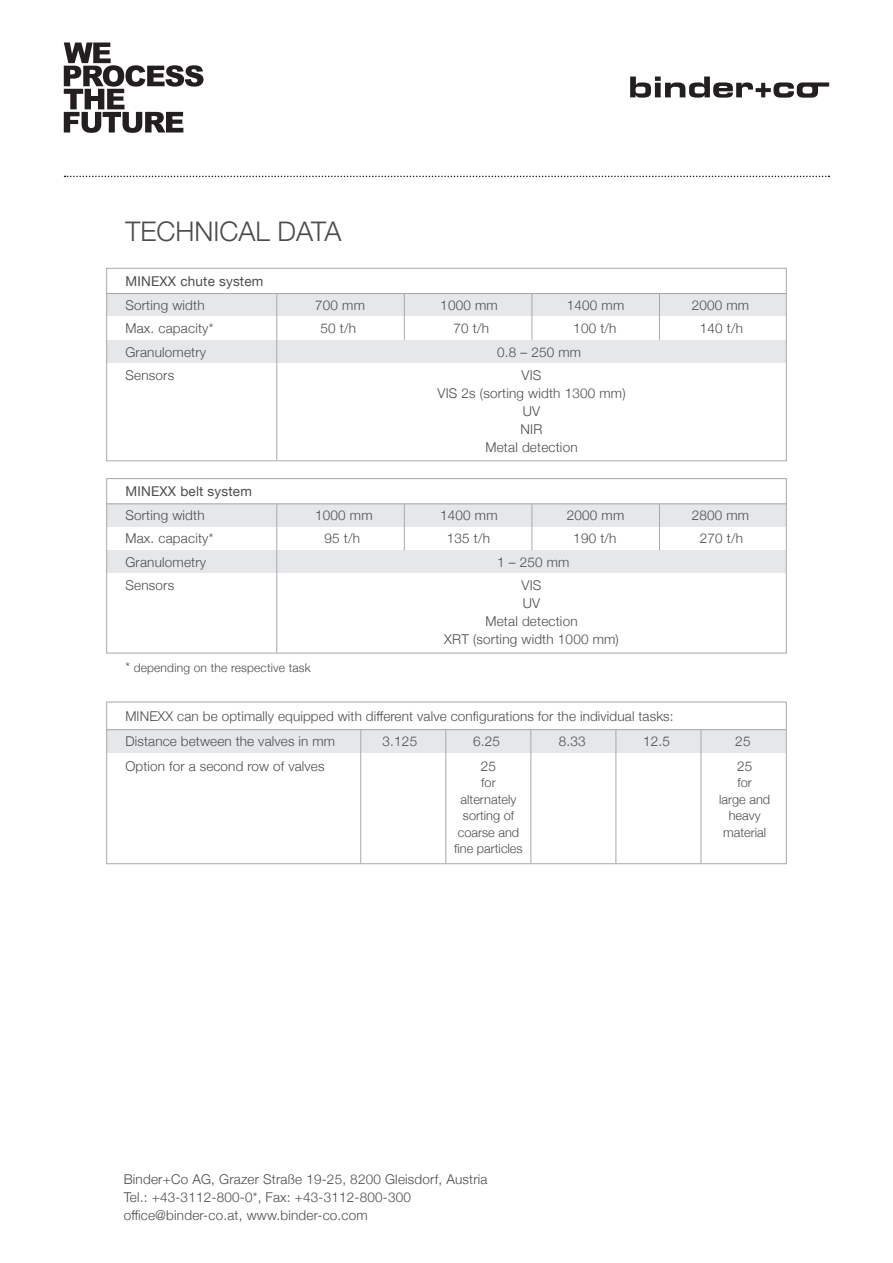
<style>
.page{position:relative;width:893px;height:1263px;background:#fff}
.page>*{position:absolute;margin:0;border:0;box-sizing:border-box;transform-origin:0 0}
.t1{font:300 27px "Helvetica Neue";color:#4b4c4d}
.t2{font:300 13.5px/18px "Helvetica Neue";letter-spacing:.015em;color:#4b4c4d}
.t3{font:13.5px "Helvetica Neue";letter-spacing:.015em;color:#4b4c4d}
.t4{font:300 12.75px/16.5px "Helvetica Neue";color:#4b4c4d;text-align:center}
.t5{font:300 12px "Helvetica Neue";letter-spacing:.015em;color:#4b4c4d}
.s1{font-size:13.5px}
</style>
<div class="page">
<svg style="left:630px;top:77px;width:199px;height:21px"></svg>
<svg style="left:64px;top:43px;width:140px;height:90px"></svg>
<svg style="left:65px;top:176px;width:764px;height:1px"></svg>
<div style="left:106px;top:293px;width:680px;height:24px;background:#e6e7e9"></div>
<div style="left:106px;top:504px;width:680px;height:23px;background:#e6e7e9"></div>
<div style="left:106px;top:340px;width:680px;height:23px;background:#e6e7e9"></div>
<div style="left:106px;top:550px;width:680px;height:24px;background:#e6e7e9"></div>
<div style="left:106px;top:729px;width:680px;height:24px;background:#e6e7e9"></div>
<hr style="left:360px;top:730px;width:1px;height:133px;background:#a8a9ad">
<hr style="left:445px;top:730px;width:1px;height:133px;background:#a8a9ad">
<hr style="left:530px;top:730px;width:1px;height:133px;background:#a8a9ad">
<hr style="left:615px;top:730px;width:1px;height:133px;background:#a8a9ad">
<hr style="left:701px;top:730px;width:1px;height:133px;background:#a8a9ad">
<div style="left:106px;top:268px;width:681px;height:193px;border:1px solid #a8a9ad"></div>
<div style="left:106px;top:478px;width:681px;height:175px;border:1px solid #a8a9ad"></div>
<div style="left:106px;top:702px;width:681px;height:162px;border:1px solid #a8a9ad"></div>
<hr style="left:276px;top:294px;width:1px;height:166px;background:#a8a9ad">
<hr style="left:276px;top:504px;width:1px;height:149px;background:#a8a9ad">
<hr style="left:404px;top:294px;width:1px;height:46px;background:#a8a9ad">
<hr style="left:404px;top:504px;width:1px;height:46px;background:#a8a9ad">
<hr style="left:531px;top:294px;width:1px;height:46px;background:#a8a9ad">
<hr style="left:531px;top:504px;width:1px;height:46px;background:#a8a9ad">
<hr style="left:659px;top:294px;width:1px;height:46px;background:#a8a9ad">
<hr style="left:659px;top:504px;width:1px;height:46px;background:#a8a9ad">
<hr style="left:106px;top:293px;width:681px;height:1px;background:#a8a9ad">
<hr style="left:106px;top:503px;width:681px;height:1px;background:#a8a9ad">
<hr style="left:106px;top:729px;width:681px;height:1px;background:#a8a9ad">
<h1 class="t1" style="left:126px;top:209px;width:217px">TECHNICAL DATA</h1>
<p class="t3" style="left:125px;top:271px;width:139px">MINEXX chute system</p>
<p class="t2" style="left:125px;top:295px;width:81px">Sorting width</p>
<p class="t2" style="left:315px;top:295px;width:51px">700 mm</p>
<p class="t2" style="left:440px;top:295px;width:59px">1000 mm</p>
<p class="t2" style="left:567px;top:295px;width:59px">1400 mm</p>
<p class="t2" style="left:692px;top:295px;width:59px">2000 mm</p>
<p class="t2" style="left:125px;top:318px;width:89px">Max. capacity*</p>
<p class="t2" style="left:320px;top:318px;width:37px">50 t/h</p>
<p class="t2" style="left:453px;top:318px;width:37px">70 t/h</p>
<p class="t2" style="left:573px;top:318px;width:45px">100 t/h</p>
<p class="t2" style="left:700px;top:318px;width:45px">140 t/h</p>
<p class="t2" style="left:125px;top:342px;width:82px">Granulometry</p>
<p class="t2" style="left:497px;top:342px;width:86px">0.8 – 250 mm</p>
<p class="t2" style="left:125px;top:365px;width:50px">Sensors</p>
<p class="t3" style="left:125px;top:481px;width:128px">MINEXX belt system</p>
<p class="t2" style="left:437px;top:365px;width:190px;text-align:center">VIS<br>VIS 2s (sorting width 1300 mm)<br>UV<br>NIR<br>Metal detection</p>
<p class="t2" style="left:125px;top:505px;width:81px">Sorting width</p>
<p class="t2" style="left:315px;top:505px;width:59px">1000 mm</p>
<p class="t2" style="left:440px;top:505px;width:59px">1400 mm</p>
<p class="t2" style="left:567px;top:505px;width:59px">2000 mm</p>
<p class="t2" style="left:692px;top:505px;width:59px">2800 mm</p>
<p class="t2" style="left:125px;top:528px;width:89px">Max. capacity*</p>
<p class="t2" style="left:324px;top:528px;width:37px">95 t/h</p>
<p class="t2" style="left:447px;top:528px;width:45px">135 t/h</p>
<p class="t2" style="left:573px;top:528px;width:45px">190 t/h</p>
<p class="t2" style="left:700px;top:528px;width:45px">270 t/h</p>
<p class="t2" style="left:125px;top:552px;width:82px">Granulometry</p>
<p class="t2" style="left:497px;top:552px;width:74px">1 – 250 mm</p>
<p class="t2" style="left:125px;top:576px;width:50px">Sensors</p>
<p class="t5" style="left:125px;top:658px;width:187px"><span class="s1">*</span> depending on the respective task</p>
<p class="t2" style="left:444px;top:576px;width:176px;text-align:center">VIS<br>UV<br>Metal detection<br>XRT (sorting width 1000 mm)</p>
<p class="t2" style="left:125px;top:703px;width:550px;line-height:25.3px">MINEXX can be optimally equipped with different valve configurations for the individual tasks:<br>Distance between the valves in mm</p>
<p class="t2" style="left:383px;top:732px;width:36px">3.125</p>
<p class="t2" style="left:473px;top:732px;width:28px">6.25</p>
<p class="t2" style="left:559px;top:732px;width:28px">8.33</p>
<p class="t2" style="left:643px;top:732px;width:28px">12.5</p>
<p class="t2" style="left:735px;top:732px;width:17px">25</p>
<p class="t2" style="left:125px;top:756px;width:201px">Option for a second row of valves</p>
<p class="t2" style="left:481px;top:756px;width:17px">25</p>
<p class="t4" style="left:454px;top:774px;width:70px">for alternately sorting of coarse and fine particles</p>
<p class="t2" style="left:124px;top:1169px;width:365px">Binder+Co AG, Grazer Straße 19-25, 8200 Gleisdorf, Austria<br>Tel.: +43-3112-800-0*, Fax: +43-3112-800-300 office@binder-co.at, www.binder-co.com</p>
<p class="t2" style="left:737px;top:756px;width:17px">25</p>
<p class="t4" style="left:719px;top:774px;width:53px">for<br>large and heavy material</p>
</div>
